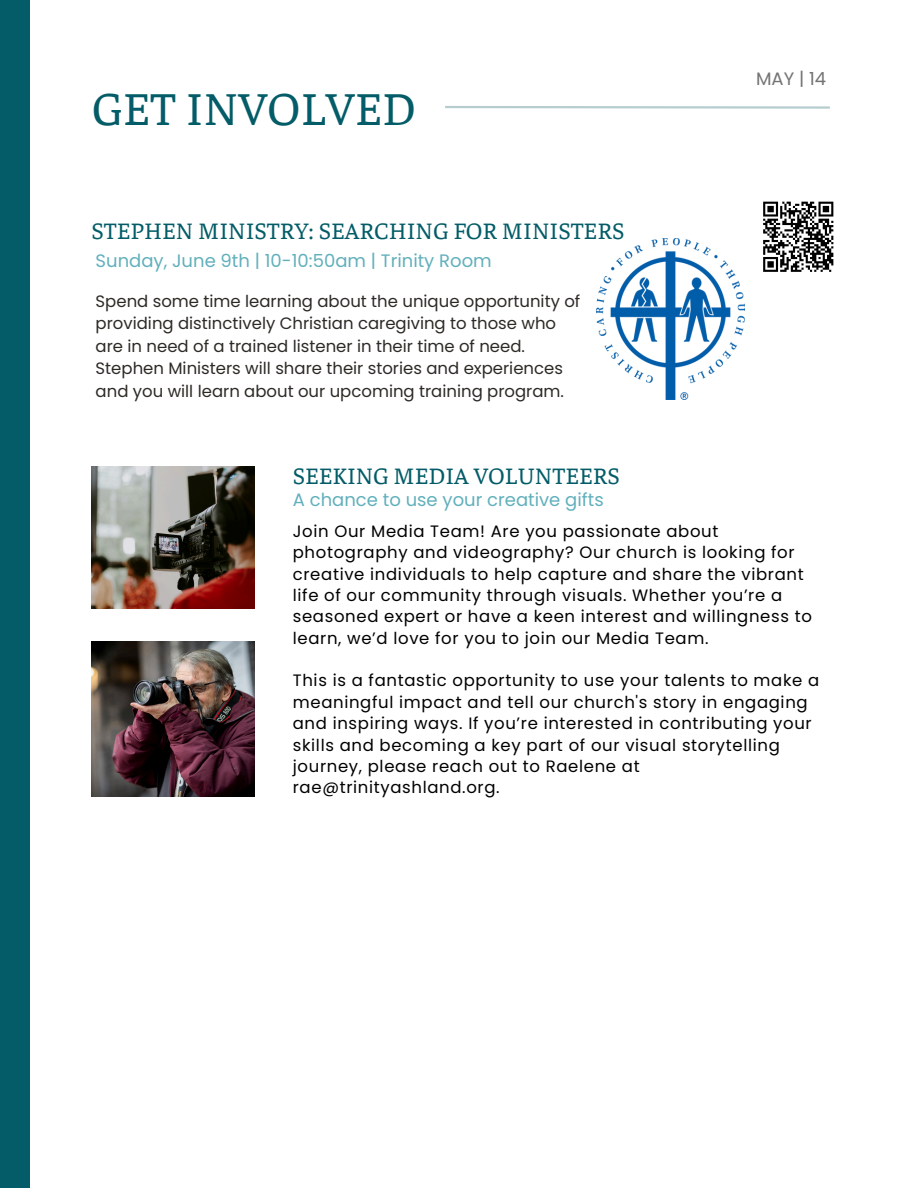
<style>
.page{position:relative;width:918px;height:1188px;background:#fff}
.page>*{position:absolute;margin:0;border:0;box-sizing:border-box;transform-origin:0 0}
.t1{font:48px "Faustina";color:#035c67}
.t2{font:24px "Faustina";color:#035c67}
.t3{font:18px "Poppins";color:#61b0bc}
.t4{font:18px "Poppins";color:#737373}
.t5{font:16.5px/21.3px "Poppins";letter-spacing:.04em;color:#000}
.t6{font:16.5px/22.5px "Poppins";color:#2d2a26}
</style>
<div class="page">
<svg style="left:445px;top:106px;width:385px;height:3px"></svg>
<div style="left:0;top:0;width:30px;height:1188px;background:#035c67"></div>
<img style="left:597px;top:239px;width:147px;height:161px">
<svg style="left:763px;top:201px;width:71px;height:71px"></svg>
<img style="left:92px;top:641px;width:163px;height:155px">
<img style="left:92px;top:467px;width:163px;height:141px">
<p class="t1" style="left:92px;top:75px;width:326px">GET INVOLVED</p>
<h1 class="t2" style="left:92px;top:214px;width:534px">STEPHEN MINISTRY: SEARCHING FOR MINISTERS</h1>
<p class="t3" style="left:96px;top:249px;width:398px">Sunday, June 9th | 10-10:50am | Trinity Room</p>
<h2 class="t6" style="left:96px;top:290px;width:486px">Spend some time learning about the unique opportunity of providing distinctively Christian caregiving to those who are in need of a trained listener in their time of need.<br>Stephen Ministers will share their stories and experiences and you will learn about our upcoming training program.</h2>
<p class="t4" style="left:756px;top:66px;width:72px">MAY | 14</p>
<p class="t2" style="left:293px;top:459px;width:328px">SEEKING MEDIA VOLUNTEERS</p>
<h2 class="t3" style="left:293px;top:488px;width:312px">A chance to use your creative gifts</h2>
<p class="t5" style="left:293px;top:520px;width:521px">Join Our Media Team! Are you passionate about photography and videography? Our church is looking for creative individuals to help capture and share the vibrant life of our community through visuals. Whether you’re a seasoned expert or have a keen interest and willingness to learn, we’d love for you to join our Media Team.</p>
<p class="t5" style="left:293px;top:670px;width:528px">This is a fantastic opportunity to use your talents to make a meaningful impact and tell our church's story in engaging and inspiring ways. If you’re interested in contributing your skills and becoming a key part of our visual storytelling journey, please reach out to Raelene at rae@trinityashland.org.</p>
</div>
